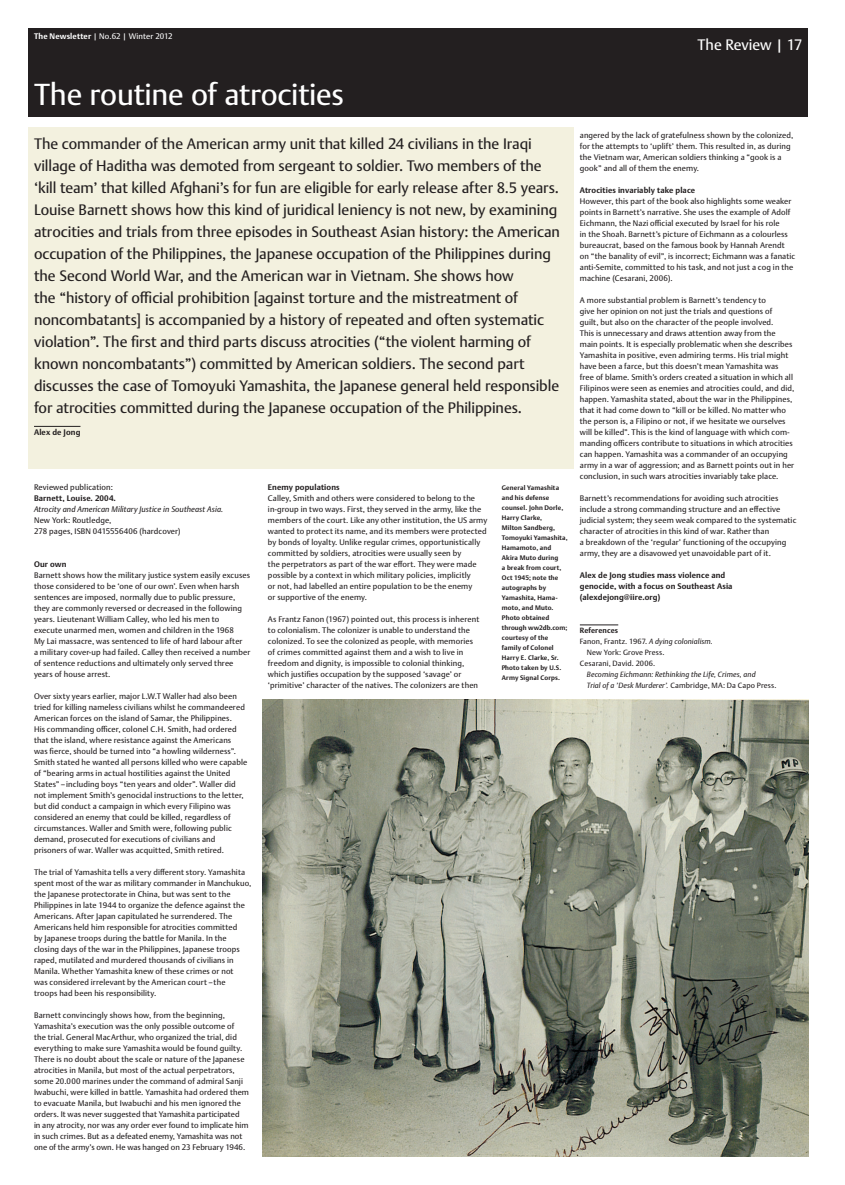
<style>
.page{position:relative;width:845px;height:1185px;background:#fff}
.page>*{position:absolute;margin:0;border:0;box-sizing:border-box;transform-origin:0 0}
.t1{font:30px "DTL Argo TPRO";letter-spacing:-.01em;color:#fff}
.t2{font:15px/22px "DTL Argo TPRO";letter-spacing:-.005em;color:#231f20}
.t3{font:15px "DTL Argo TPRO";letter-spacing:-.005em;color:#fff}
.t4{font:8px/11px "DTL Argo TPRO";letter-spacing:.01em;color:#231f20}
.t5{font:700 8px/11px "DTL Argo TPRO";letter-spacing:.015em;color:#231f20}
.t6{font:italic 8px "DTL Argo TPRO";letter-spacing:.01em;color:#231f20}
.t7{font:8px "DTL Argo TPRO";letter-spacing:.01em;color:#fff}
.t8{font:italic 7.5px/11px "DTL Argo TPRO";letter-spacing:.01em;color:#231f20}
.t9{font:7.5px "DTL Argo TPRO";letter-spacing:.015em;color:#231f20}
.t10{font:700 7.5px "DTL Argo TPRO";letter-spacing:.015em;color:#231f20}
.t11{font:700 6.5px/10px "DTL Argo TPRO";letter-spacing:.02em;color:#231f20}
.s1{font-weight:700}
.s2{font-style:italic}
.s3{font-style:normal}
</style>
<div class="page">
<div style="left:28px;top:127px;width:546px;height:341px;background:#f3f1df"></div>
<div style="left:28px;top:28px;width:780px;height:88px;background:#231f20"></div>
<img style="left:262px;top:699px;width:546px;height:458px">
<hr style="left:580px;top:625px;width:38px;height:1px;background:#231f20">
<hr style="left:34px;top:426px;width:46px;height:1px;background:#231f20">
<p class="t7" style="left:34px;top:32px;width:140px"><span class="s1">The Newsletter</span> | No.62 | Winter 2012</p>
<h1 class="t1" style="left:34px;top:77px;width:311px">The routine of atrocities</h1>
<p class="t2" style="left:34px;top:133px;width:527px">The commander of the American army unit that killed 24 civilians in the Iraqi village of Haditha was demoted from sergeant to soldier. Two members of the ‘kill team’ that killed Afghani’s for fun are eligible for early release after 8.5 years.<br>Louise Barnett shows how this kind of juridical leniency is not new, by examining atrocities and trials from three episodes in Southeast Asian history: the American occupation of the Philippines, the Japanese occupation of the Philippines during the Second World War, and the American war in Vietnam. She shows how<br>the “history of official prohibition [against torture and the mistreatment of noncombatants] is accompanied by a history of repeated and often systematic violation”. The first and third parts discuss atrocities (“the violent harming of known noncombatants”) committed by American soldiers. The second part discusses the case of Tomoyuki Yamashita, the Japanese general held responsible for atrocities committed during the Japanese occupation of the Philippines.</p>
<p class="t5" style="left:34px;top:427px;width:48px">Alex de Jong</p>
<p class="t4" style="left:34px;top:482px;width:80px">Reviewed publication:</p>
<p class="t5" style="left:34px;top:493px;width:83px">Barnett, Louise. 2004.</p>
<p class="t6" style="left:34px;top:505px;width:191px">Atrocity and American Military Justice in Southeast Asia.</p>
<p class="t4" style="left:34px;top:515px;width:148px">New York: Routledge,<br>278 pages, ISBN 0415556406 (hardcover)</p>
<p class="t5" style="left:34px;top:559px;width:34px">Our own</p>
<p class="t4" style="left:34px;top:570px;width:218px">Barnett shows how the military justice system easily excuses those considered to be ‘one of our own’. Even when harsh sentences are imposed, normally due to public pressure, they are commonly reversed or decreased in the following years. Lieutenant William Calley, who led his men to<br>execute unarmed men, women and children in the 1968<br>My Lai massacre, was sentenced to life of hard labour after<br>a military cover-up had failed. Calley then received a number of sentence reductions and ultimately only served three years of house arrest.</p>
<p class="t4" style="left:34px;top:691px;width:215px">Over sixty years earlier, major L.W.T Waller had also been tried for killing nameless civilians whilst he commandeered American forces on the island of Samar, the Philippines.<br>His commanding officer, colonel C.H. Smith, had ordered that the island, where resistance against the Americans<br>was fierce, should be turned into “a howling wilderness”.<br>Smith stated he wanted all persons killed who were capable of “bearing arms in actual hostilities against the United States” – including boys “ten years and older”. Waller did not implement Smith’s genocidal instructions to the letter, but did conduct a campaign in which every Filipino was considered an enemy that could be killed, regardless of circumstances. Waller and Smith were, following public demand, prosecuted for executions of civilians and prisoners of war. Waller was acquitted, Smith retired.</p>
<p class="t4" style="left:34px;top:867px;width:219px">The trial of Yamashita tells a very different story. Yamashita spent most of the war as military commander in Manchukuo, the Japanese protectorate in China, but was sent to the Philippines in late 1944 to organize the defence against the Americans. After Japan capitulated he surrendered. The Americans held him responsible for atrocities committed<br>by Japanese troops during the battle for Manila. In the closing days of the war in the Philippines, Japanese troops raped, mutilated and murdered thousands of civilians in Manila. Whether Yamashita knew of these crimes or not<br>was considered irrelevant by the American court – the<br>troops had been his responsibility.</p>
<p class="t4" style="left:34px;top:1010px;width:216px">Barnett convincingly shows how, from the beginning, Yamashita’s execution was the only possible outcome of<br>the trial. General MacArthur, who organized the trial, did everything to make sure Yamashita would be found guilty.<br>There is no doubt about the scale or nature of the Japanese atrocities in Manila, but most of the actual perpetrators, some 20.000 marines under the command of admiral Sanji Iwabuchi, were killed in battle. Yamashita had ordered them to evacuate Manila, but Iwabuchi and his men ignored the orders. It was never suggested that Yamashita participated<br>in any atrocity, nor was any order ever found to implicate him in such crimes. But as a defeated enemy, Yamashita was not one of the army’s own. He was hanged on 23 February 1946.</p>
<p class="t5" style="left:268px;top:482px;width:73px">Enemy populations</p>
<p class="t4" style="left:268px;top:493px;width:221px">Calley, Smith and others were considered to belong to the in-group in two ways. First, they served in the army, like the members of the court. Like any other institution, the US army wanted to protect its name, and its members were protected by bonds of loyalty. Unlike regular crimes, opportunistically committed by soldiers, atrocities were usually seen by<br>the perpetrators as part of the war effort. They were made possible by a context in which military policies, implicitly<br>or not, had labelled an entire population to be the enemy<br>or supportive of the enemy.</p>
<p class="t4" style="left:268px;top:614px;width:213px">As Frantz Fanon (1967) pointed out, this process is inherent to colonialism. The colonizer is unable to understand the colonized. To see the colonized as people, with memories of crimes committed against them and a wish to live in freedom and dignity, is impossible to colonial thinking, which justifies occupation by the supposed ‘savage’ or ‘primitive’ character of the natives. The colonizers are then</p>
<p class="t11" style="left:502px;top:483px;width:67px">General Yamashita and his defense counsel. John Dorle,<br>Harry Clarke,<br>Milton Sandberg,<br>Tomoyuki Yamashita,<br>Hamamoto, and<br>Akira Muto during<br>a break from court,<br>Oct 1945; note the autographs by<br>Yamashita, Hama&shy;moto, and Muto.<br>Photo obtained through ww2db.com; courtesy of the family of Colonel<br>Harry E. Clarke, Sr.<br>Photo taken by U.S.<br>Army Signal Corps.</p>
<h2 class="t3" style="left:697px;top:36px;width:106px">The Review | 17</h2>
<p class="t4" style="left:580px;top:130px;width:215px">angered by the lack of gratefulness shown by the colonized, for the attempts to ‘uplift’ them. This resulted in, as during the Vietnam war, American soldiers thinking a “gook is a gook” and all of them the enemy.</p>
<p class="t5" style="left:580px;top:185px;width:117px">Atrocities invariably take place</p>
<p class="t4" style="left:580px;top:196px;width:217px">However, this part of the book also highlights some weaker points in Barnett’s narrative. She uses the example of Adolf Eichmann, the Nazi official executed by Israel for his role<br>in the Shoah. Barnett’s picture of Eichmann as a colourless bureaucrat, based on the famous book by Hannah Arendt on “the banality of evil”, is incorrect; Eichmann was a fanatic anti-Semite, committed to his task, and not just a cog in the machine (Cesarani, 2006).</p>
<p class="t4" style="left:580px;top:295px;width:216px">A more substantial problem is Barnett’s tendency to<br>give her opinion on not just the trials and questions of<br>guilt, but also on the character of the people involved.<br>This is unnecessary and draws attention away from the main points. It is especially problematic when she describes Yamashita in positive, even admiring terms. His trial might have been a farce, but this doesn’t mean Yamashita was free of blame. Smith’s orders created a situation in which all Filipinos were seen as enemies and atrocities could, and did, happen. Yamashita stated, about the war in the Philippines, that it had come down to “kill or be killed. No matter who the person is, a Filipino or not, if we hesitate we ourselves will be killed”. This is the kind of language with which com&shy;manding officers contribute to situations in which atrocities can happen. Yamashita was a commander of an occupying army in a war of aggression; and as Barnett points out in her conclusion, in such wars atrocities invariably take place.</p>
<p class="t4" style="left:580px;top:493px;width:218px">Barnett’s recommendations for avoiding such atrocities include a strong commanding structure and an effective judicial system; they seem weak compared to the systematic character of atrocities in this kind of war. Rather than<br>a breakdown of the ‘regular’ functioning of the occupying army, they are a disavowed yet unavoidable part of it.</p>
<p class="t5" style="left:580px;top:570px;width:154px">Alex de Jong studies mass violence and genocide, with a focus on Southeast Asia (alexdejong@iire.org)</p>
<p class="t10" style="left:580px;top:626px;width:40px">References</p>
<p class="t9" style="left:580px;top:637px;width:134px">Fanon, Frantz. 1967. <span class="s2">A dying colonialism.</span></p>
<p class="t9" style="left:587px;top:648px;width:79px">New York: Grove Press.</p>
<p class="t9" style="left:580px;top:659px;width:77px">Cesarani, David. 2006.</p>
<p class="t8" style="left:587px;top:669px;width:191px">Becoming Eichmann: Rethinking the Life, Crimes, and<br>Trial of a ’Desk Murderer’. <span class="s3">Cambridge, MA: Da Capo Press.</span></p>
</div>
